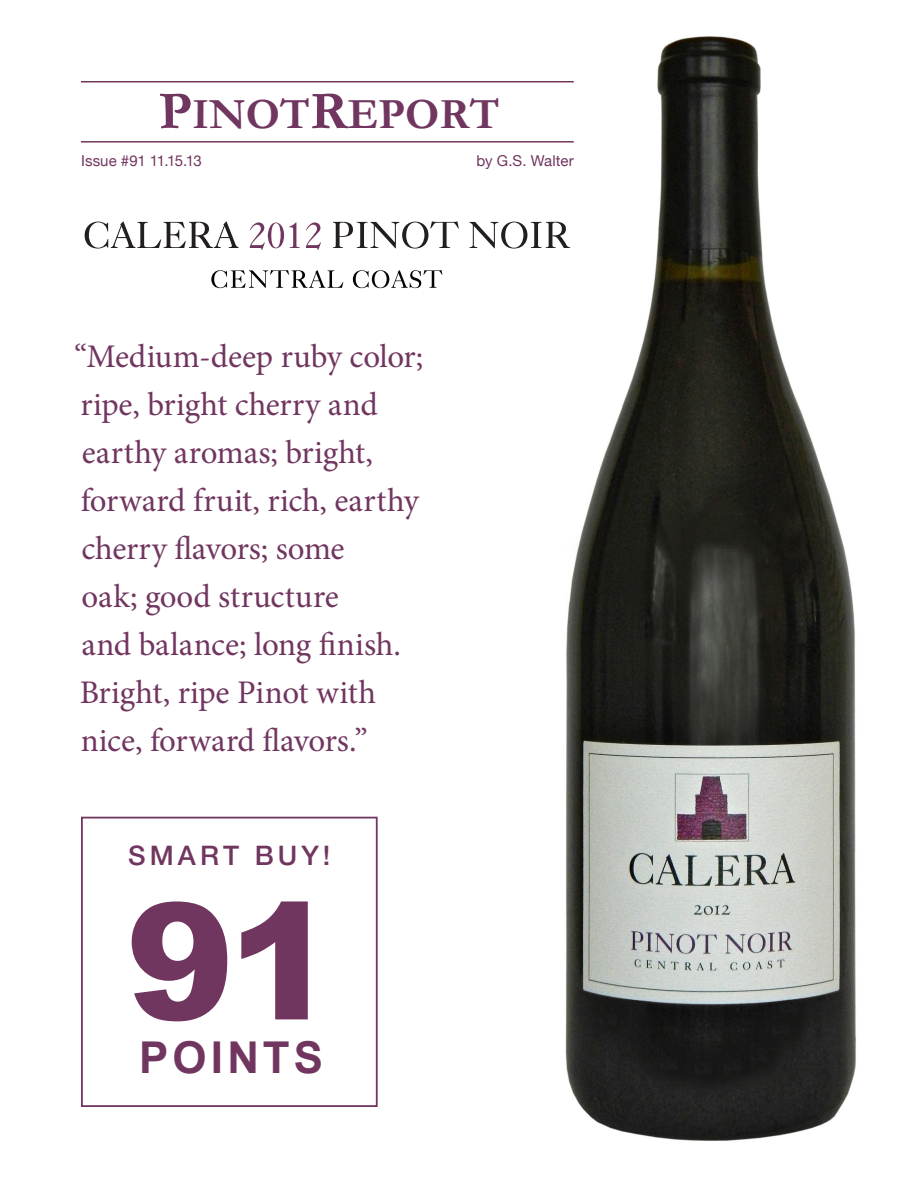
<style>
.page{position:relative;width:918px;height:1188px;background:#fff}
.page>*{position:absolute;margin:0;border:0;box-sizing:border-box;transform-origin:0 0}
.t1{font:900 162px "Arial";color:#71365f}
.t2{font:700 43.8px "Arial";letter-spacing:.09em;color:#71365f}
.t3{font:700 43.35px "Garamond";color:#71365f}
.t4{font:33px/48px "Minion Pro";letter-spacing:-.005em;color:#71365f}
.t5{font:500 27px "Helvetica Neue";letter-spacing:.15em;color:#71365f}
.t6{font:15px "Helvetica Neue";letter-spacing:-.005em;color:#71365f}
.s1{font-size:54.15px}
</style>
<div class="page">
<img style="left:561px;top:36px;width:295px;height:1105px">
<div style="left:81px;top:817px;width:297px;height:290px;border:2px solid #71365f"></div>
<hr style="left:81px;top:141px;width:493px;height:2px;background:#71365f">
<hr style="left:81px;top:81px;width:493px;height:1px;background:#71365f">
<svg style="left:211px;top:270px;width:132px;height:18px"></svg>
<svg style="left:353px;top:270px;width:89px;height:18px"></svg>
<svg style="left:85px;top:221px;width:154px;height:28px"></svg>
<svg style="left:250px;top:222px;width:50px;height:28px"></svg>
<svg style="left:306px;top:222px;width:15px;height:28px"></svg>
<svg style="left:333px;top:221px;width:126px;height:28px"></svg>
<svg style="left:469px;top:222px;width:101px;height:27px"></svg>
<p class="t3" style="left:159px;top:100px;width:342px"><span class="s1">P</span>INOT<span class="s1">R</span>EPORT</p>
<p class="t6" style="left:81px;top:150px;width:122px">Issue #91 11.15.13</p>
<p class="t6" style="left:477px;top:150px;width:99px">by G.S. Walter</p>
<p class="t4" style="left:74px;top:333px;width:351px">“Medium-deep ruby color; ripe, bright cherry and earthy aromas; bright, forward fruit, rich, earthy cherry flavors; some<br>oak; good structure<br>and balance; long finish.<br>Bright, ripe Pinot with nice, forward flavors.”</p>
<p class="t5" style="left:128px;top:839px;width:204px">SMART BUY!</p>
<p class="t1" style="left:126px;top:872px;width:212px">91</p>
<p class="t2" style="left:139px;top:1029px;width:185px">POINTS</p>
</div>
